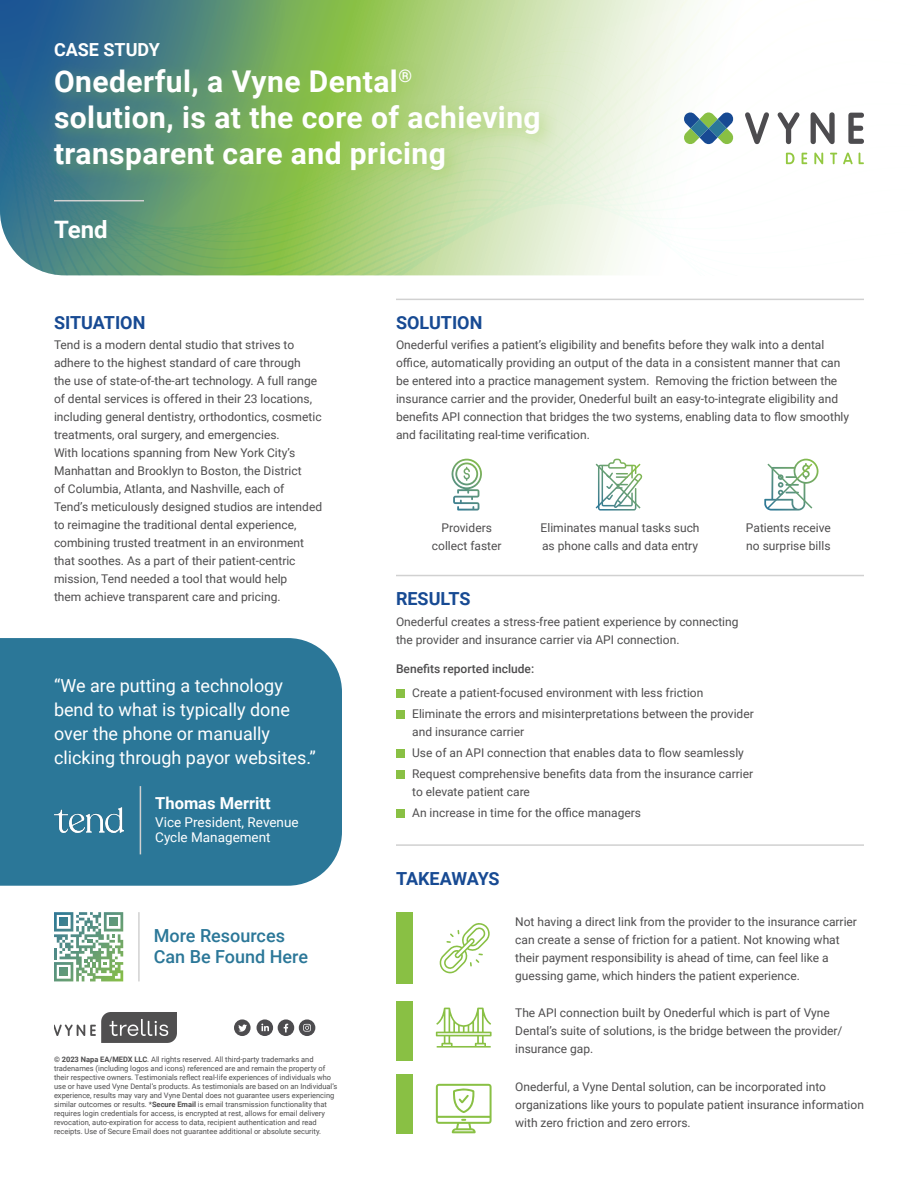
<style>
.page{position:relative;width:918px;height:1188px;background:#fff}
.page>*{position:absolute;margin:0;border:0;box-sizing:border-box;transform-origin:0 0}
.t1{font:700 30px "Roboto";letter-spacing:.015em;color:#fff}
.t2{font:700 24px "Roboto";color:#fff}
.t3{font:18px/24px "Roboto";color:#fff}
.t4{font:700 18px "Roboto";color:#174a93}
.t5{font:500 18px "Roboto";color:#2b7798}
.t6{font:700 18px "Roboto";color:#fff}
.t7{font:700 16.5px "Roboto";color:#fff}
.t8{font:13.5px/15px "Roboto";color:#fff}
.t9{font:12px/18px "Roboto";color:#4e4d4e}
.t10{font:500 12px "Roboto";color:#4e4d4e}
.t11{font:7.5px/9px "Roboto";color:#4e4d4e}
.s1{font-weight:700}
</style>
<div class="page">
<svg style="left:286px;top:0;width:200px;height:33px;background:#99c664"></svg>
<svg style="left:0;top:0;width:286px;height:33px;background:#3f7783"></svg>
<svg style="left:0;top:33px;width:486px;height:242px;background:#75a77b"></svg>
<svg style="left:486px;top:0;width:222px;height:275px"></svg>
<div style="left:45px;top:58px;width:514px;height:131px;background:#93c840;opacity:.45"></div>
<div style="left:0;top:638px;width:342px;height:248px;background:#2b7798"></div>
<hr style="left:396px;top:575px;width:468px;height:1px;background:#d1d1d1">
<hr style="left:396px;top:844px;width:468px;height:2px;background:#d1d1d1">
<hr style="left:396px;top:299px;width:468px;height:1px;background:#d1d1d1">
<hr style="left:54px;top:200px;width:90px;height:1px;background:#d1d1d1">
<div style="left:667px;top:95px;width:223px;height:96px;background:#fff"></div>
<svg style="left:786px;top:153px;width:9px;height:11px"></svg>
<svg style="left:802px;top:153px;width:5px;height:11px"></svg>
<svg style="left:814px;top:153px;width:9px;height:11px"></svg>
<svg style="left:830px;top:153px;width:7px;height:11px"></svg>
<svg style="left:843px;top:153px;width:10px;height:11px"></svg>
<svg style="left:859px;top:153px;width:5px;height:11px"></svg>
<svg style="left:684px;top:112px;width:50px;height:33px"></svg>
<svg style="left:745px;top:112px;width:24px;height:32px"></svg>
<svg style="left:778px;top:112px;width:21px;height:32px"></svg>
<svg style="left:811px;top:112px;width:24px;height:32px"></svg>
<svg style="left:848px;top:113px;width:16px;height:31px"></svg>
<div style="left:234px;top:1019px;width:17px;height:17px;background:#4d4c4f;border-radius:50%"></div>
<svg style="left:238px;top:1024px;width:9px;height:8px"></svg>
<div style="left:257px;top:1019px;width:16px;height:17px;background:#4d4c4f;border-radius:50%"></div>
<svg style="left:261px;top:1024px;width:8px;height:7px"></svg>
<div style="left:278px;top:1019px;width:16px;height:17px;background:#4d4c4f;border-radius:50%"></div>
<svg style="left:284px;top:1024px;width:4px;height:8px"></svg>
<div style="left:299px;top:1019px;width:16px;height:17px;background:#4d4c4f;border-radius:50%"></div>
<svg style="left:303px;top:1024px;width:8px;height:8px"></svg>
<hr style="left:138px;top:912px;width:2px;height:69px;background:#d1d1d1">
<svg style="left:54px;top:912px;width:69px;height:69px"></svg>
<div style="left:396px;top:1001px;width:16px;height:59px;background:#89c044"></div>
<div style="left:396px;top:1075px;width:16px;height:59px;background:#89c044"></div>
<div style="left:396px;top:912px;width:16px;height:72px;background:#89c044"></div>
<svg style="left:54px;top:1012px;width:123px;height:31px;fill:#585758"></svg>
<hr style="left:140px;top:786px;width:1px;height:68px;background:#d1d1d1">
<img style="left:54px;top:808px;width:69px;height:25px">
<div style="left:396px;top:810px;width:8px;height:8px;background:#89c044"></div>
<div style="left:396px;top:770px;width:8px;height:8px;background:#89c044"></div>
<div style="left:396px;top:750px;width:8px;height:8px;background:#89c044"></div>
<div style="left:396px;top:710px;width:8px;height:9px;background:#89c044"></div>
<div style="left:396px;top:690px;width:8px;height:8px;background:#89c044"></div>
<svg style="left:436px;top:1084px;width:56px;height:49px"></svg>
<svg style="left:451px;top:459px;width:31px;height:52px"></svg>
<svg style="left:436px;top:1008px;width:56px;height:40px"></svg>
<svg style="left:439px;top:923px;width:51px;height:50px"></svg>
<svg style="left:596px;top:459px;width:46px;height:52px"></svg>
<svg style="left:764px;top:459px;width:55px;height:52px"></svg>
<p class="t6" style="left:54px;top:36px;width:108px">CASE STUDY</p>
<p class="t1" style="left:54px;top:60px;width:360px">Onederful, a Vyne Dental<sup>®</sup></p>
<p class="t1" style="left:54px;top:96px;width:488px">solution, is at the core of achieving</p>
<p class="t1" style="left:54px;top:132px;width:393px">transparent care and pricing</p>
<p class="t2" style="left:54px;top:213px;width:55px">Tend</p>
<p class="t4" style="left:54px;top:310px;width:93px">SITUATION</p>
<p class="t9" style="left:54px;top:336px;width:269px">Tend is a modern dental studio that strives to adhere to the highest standard of care through<br>the use of state-of-the-art technology. A full range of dental services is offered in their 23 locations, including general dentistry, orthodontics, cosmetic treatments, oral surgery, and emergencies.<br>With locations spanning from New York City’s Manhattan and Brooklyn to Boston, the District</p>
<p class="t9" style="left:54px;top:480px;width:232px">of Columbia, Atlanta, and Nashville, each of</p>
<p class="t9" style="left:54px;top:498px;width:270px">Tend’s meticulously designed studios are intended to reimagine the traditional dental experience, combining trusted treatment in an environment that soothes. As a part of their patient-centric mission, Tend needed a tool that would help</p>
<p class="t9" style="left:54px;top:588px;width:228px">them achieve transparent care and pricing.</p>
<p class="t3" style="left:54px;top:673px;width:264px">“We are putting a technology bend to what is typically done over the phone or manually clicking through payor websites.”</p>
<p class="t7" style="left:155px;top:792px;width:117px">Thomas Merritt</p>
<p class="t8" style="left:155px;top:814px;width:145px">Vice President, Revenue<br>Cycle Management</p>
<p class="t5" style="left:154px;top:923px;width:133px">More Resources</p>
<p class="t5" style="left:154px;top:944px;width:156px">Can Be Found Here</p>
<p class="t11" style="left:54px;top:1055px;width:285px"><span class="s1">© 2023 Napa EA/MEDX LLC</span>. All rights reserved. All third-party trademarks and tradenames (including logos and icons) referenced are and remain the property of their respective owners. Testimonials reflect real-life experiences of individuals who use or have used Vyne Dental’s products. As testimonials are based on an Individual’s experience, results may vary and Vyne Dental does not guarantee users experiencing similar outcomes or results. *<span class="s1">Secure Email</span> is email transmission functionality that requires login credentials for access, is encrypted at rest, allows for email delivery revocation, auto-expiration for access to data, recipient authentication and read receipts. Use of Secure Email does not guarantee additional or absolute security.</p>
<p class="t4" style="left:396px;top:310px;width:88px">SOLUTION</p>
<p class="t9" style="left:396px;top:336px;width:455px">Onederful verifies a patient’s eligibility and benefits before they walk into a dental office, automatically providing an output of the data in a consistent manner that can be entered into a practice management system. Removing the friction between the insurance carrier and the provider, Onederful built an easy-to-integrate eligibility and benefits API connection that bridges the two systems, enabling data to flow smoothly and facilitating real-time verification.</p>
<p class="t9" style="left:442px;top:518px;width:52px">Providers</p>
<p class="t9" style="left:432px;top:536px;width:71px">collect faster</p>
<p class="t4" style="left:396px;top:586px;width:76px">RESULTS</p>
<p class="t9" style="left:541px;top:518px;width:160px">Eliminates manual tasks such as phone calls and data entry</p>
<p class="t9" style="left:746px;top:518px;width:86px">Patients receive no surprise bills</p>
<p class="t9" style="left:396px;top:612px;width:344px">Onederful creates a stress-free patient experience by connecting the provider and insurance carrier via API connection.</p>
<p class="t10" style="left:396px;top:661px;width:140px">Benefits reported include:</p>
<p class="t9" style="left:412px;top:684px;width:293px">Create a patient-focused environment with less friction</p>
<p class="t9" style="left:412px;top:705px;width:343px">Eliminate the errors and misinterpretations between the provider and insurance carrier</p>
<p class="t9" style="left:412px;top:744px;width:333px">Use of an API connection that enables data to flow seamlessly</p>
<p class="t9" style="left:412px;top:765px;width:343px">Request comprehensive benefits data from the insurance carrier</p>
<p class="t9" style="left:412px;top:783px;width:119px">to elevate patient care</p>
<p class="t9" style="left:412px;top:804px;width:230px">An increase in time for the office managers</p>
<p class="t4" style="left:396px;top:866px;width:105px">TAKEAWAYS</p>
<p class="t9" style="left:515px;top:912px;width:343px">Not having a direct link from the provider to the insurance carrier can create a sense of friction for a patient. Not knowing what their payment responsibility is ahead of time, can feel like a guessing game, which hinders the patient experience.</p>
<p class="t9" style="left:515px;top:1003px;width:329px">The API connection built by Onederful which is part of Vyne<br>Dental’s suite of solutions, is the bridge between the provider/ insurance gap.</p>
<p class="t9" style="left:515px;top:1077px;width:350px">Onederful, a Vyne Dental solution, can be incorporated into organizations like yours to populate patient insurance information with zero friction and zero errors.</p>
</div>
